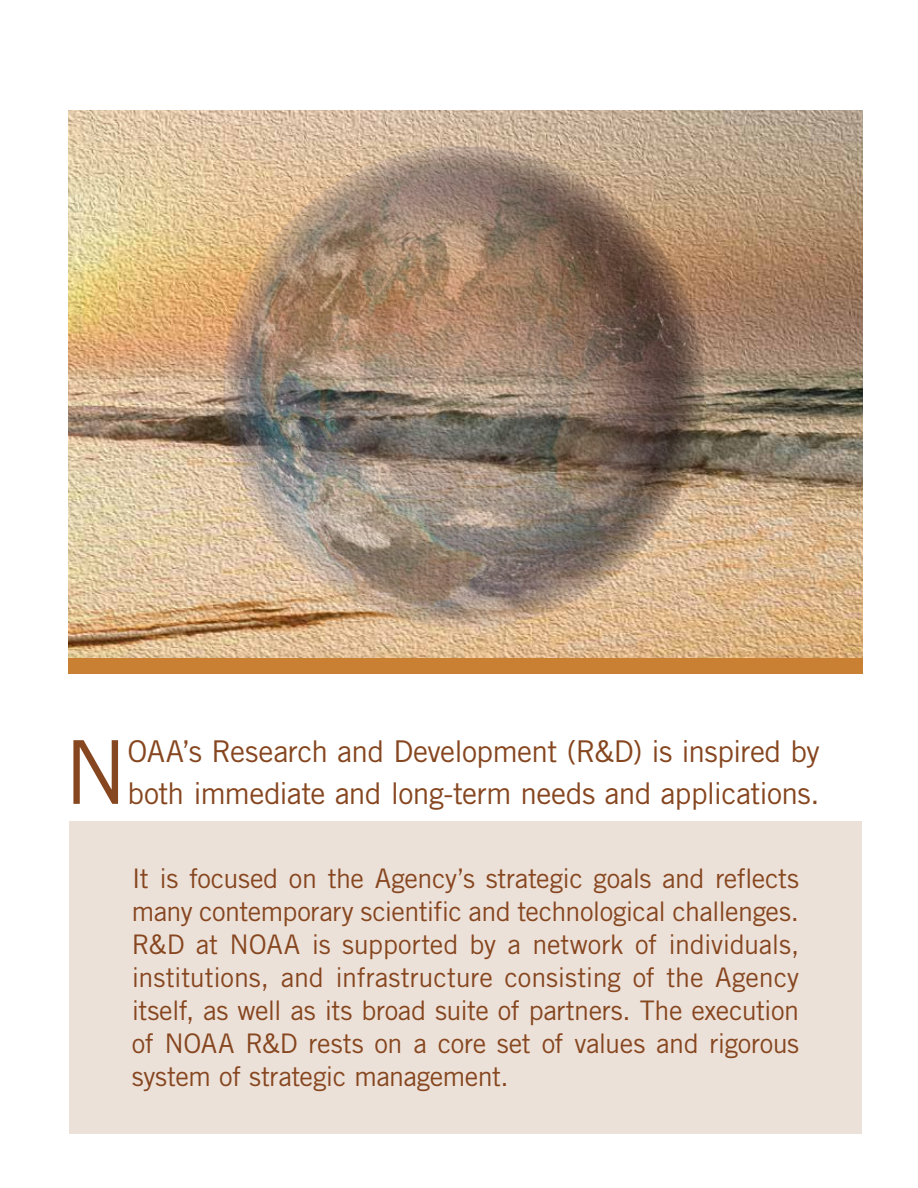
<style>
.page{position:relative;width:918px;height:1188px;background:#fff}
.page>*{position:absolute;margin:0;border:0;box-sizing:border-box;transform-origin:0 0}
.t1{font:88.2px "Trade Gothic LT Std";color:#86461f}
.t2{font:30px/42px "Trade Gothic LT Std";letter-spacing:-.02em;color:#86461f}
.t3{font:27px/33px "Trade Gothic LT Std";letter-spacing:-.02em;color:#86461f;text-align:justify}
</style>
<div class="page">
<img style="left:68px;top:110px;width:795px;height:549px">
<img style="left:193px;top:117px;width:547px;height:540px">
<div style="left:69px;top:822px;width:793px;height:312px;background:#ece1d9"></div>
<div style="left:68px;top:659px;width:795px;height:15px;background:#ca8032"></div>
<h1 class="t1" style="left:64px;top:719px;width:65px">N</h1>
<p class="t2" style="left:128px;top:730px;width:694px">OAA’s Research and Development (R&amp;D) is inspired by both immediate and long-term needs and applications.</p>
<p class="t3" style="left:132px;top:862px;width:669px">It is focused on the Agency’s strategic goals and reflects many contemporary scientific and technological challenges.<br>R&amp;D at NOAA is supported by a network of individuals, institutions, and infrastructure consisting of the Agency itself, as well as its broad suite of partners. The execution of NOAA R&amp;D rests on a core set of values and rigorous system of strategic management.</p>
</div>
